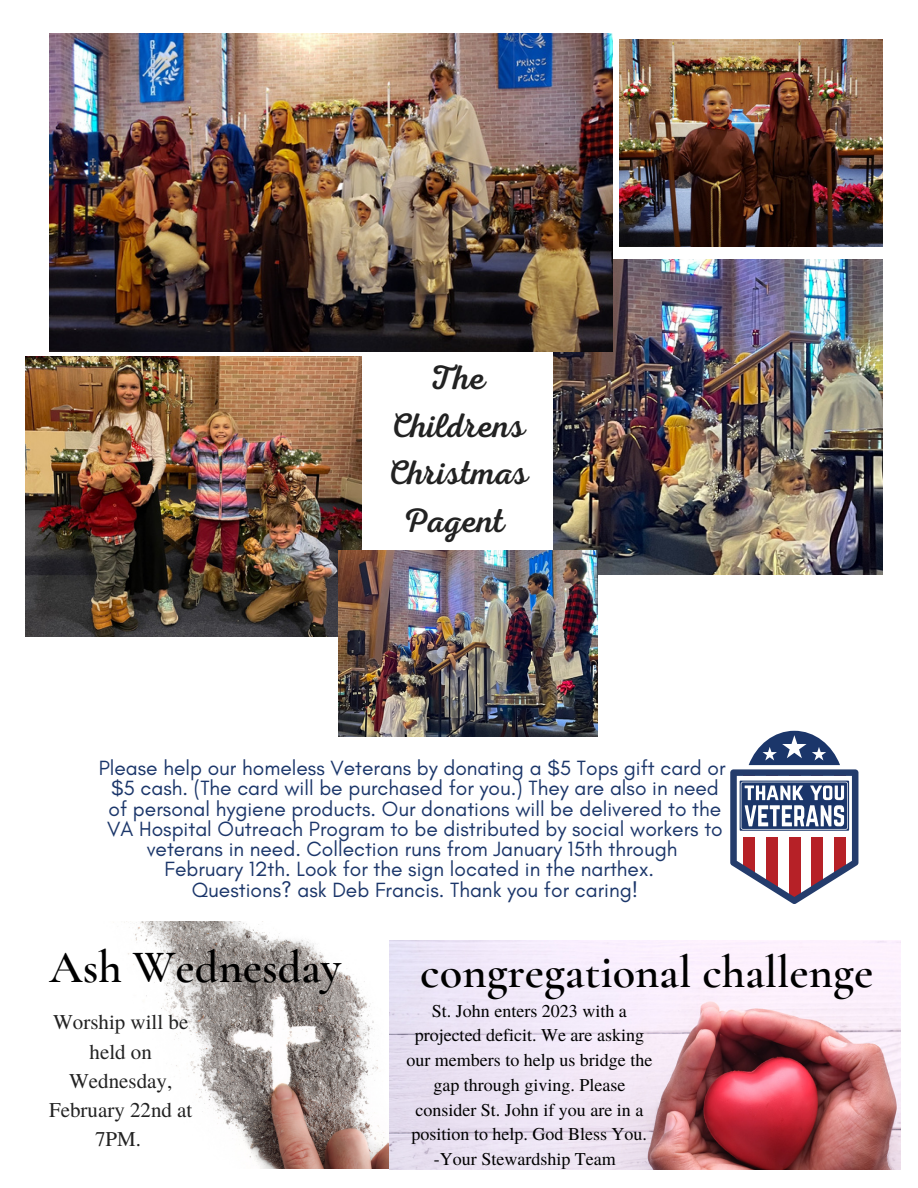
<style>
.page{position:relative;width:918px;height:1188px;background:#fff}
.page>*{position:absolute;margin:0;border:0;box-sizing:border-box;transform-origin:0 0}
.t1{font:600 46.5px "Cormorant Garamond";color:#000}
.t2{font:34.35px/47.5px "Nexa Script";color:#222;text-align:center}
.t3{font:21px/20.2px "Glacial Indifference";color:#1b366a;text-align:center}
.t4{font:21px/29.2px "Te X Gyre Termes";color:#222;text-align:center}
.t5{font:18px/24.8px "Te X Gyre Termes";color:#000;text-align:center}
</style>
<div class="page">
<img style="left:620px;top:39px;width:263px;height:207px">
<img style="left:25px;top:357px;width:337px;height:280px">
<img style="left:553px;top:259px;width:330px;height:315px">
<img style="left:50px;top:34px;width:562px;height:317px">
<img style="left:339px;top:550px;width:259px;height:186px">
<img style="left:124px;top:921px;width:265px;height:248px">
<img style="left:389px;top:940px;width:511px;height:230px">
<svg style="left:730px;top:731px;width:128px;height:173px"></svg>
<h2 class="t2" style="left:386px;top:355px;width:144px">The<br>Childrens<br>Christmas<br>Pagent</h2>
<p class="t3" style="left:99px;top:758px;width:628px">Please help our homeless Veterans by donating a $5 Tops gift card or $5 cash. (The card will be purchased for you.) They are also in need of personal hygiene products. Our donations will be delivered to the VA Hospital Outreach Program to be distributed by social workers to veterans in need. Collection runs from January 15th through<br>February 12th. Look for the sign located in the narthex.<br>Questions? ask Deb Francis. Thank you for caring!</p>
<h1 class="t1" style="left:50px;top:939px;width:293px">Ash Wednesday</h1>
<h1 class="t1" style="left:420px;top:944px;width:455px">congregational challenge</h1>
<p class="t5" style="left:406px;top:997px;width:247px">St. John enters 2023 with a projected deficit. We are asking our members to help us bridge the gap through giving. Please consider St. John if you are in a position to help. God Bless You. -Your Stewardship Team</p>
<p class="t4" style="left:49px;top:1007px;width:145px">Worship will be held on<br>Wednesday,<br>February 22nd at<br>7PM.</p>
</div>
